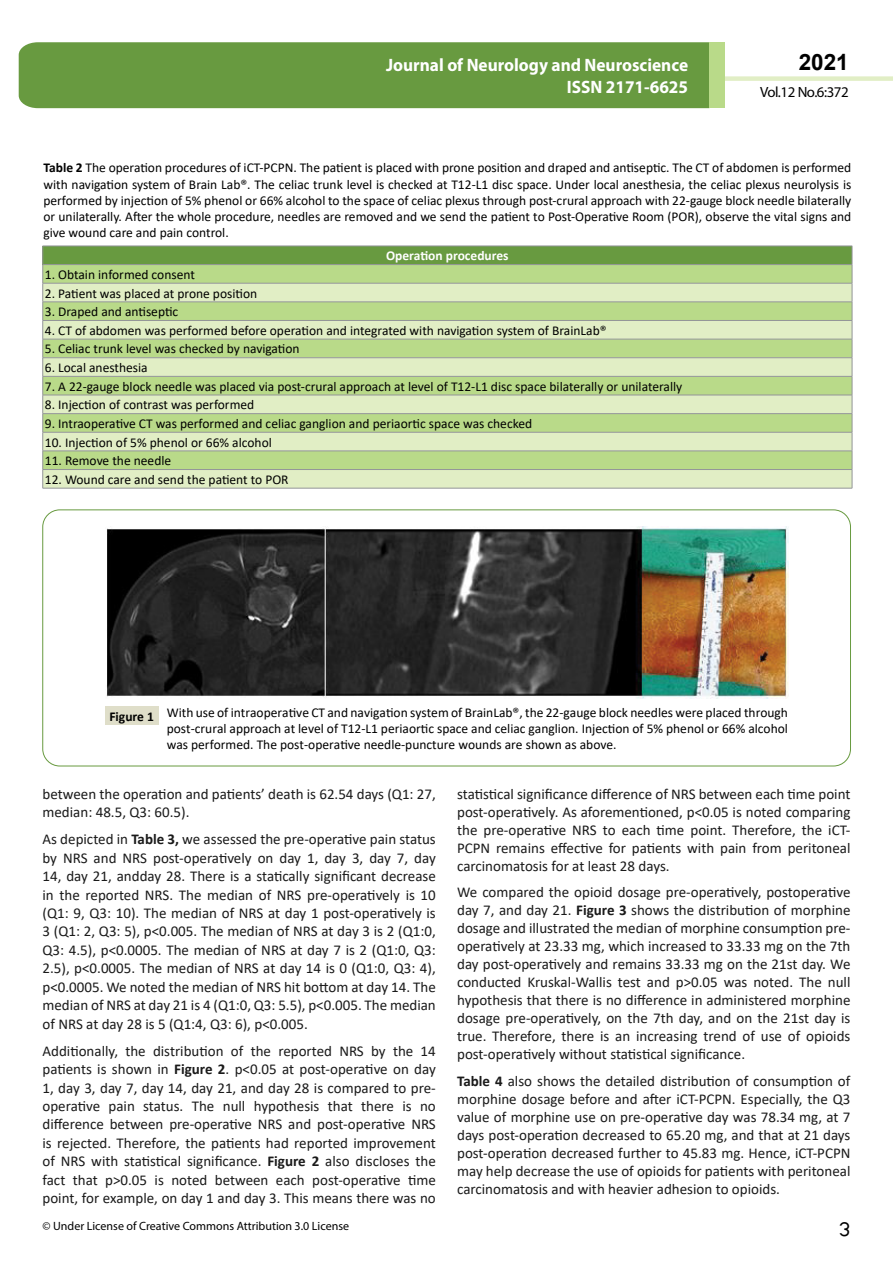
<style>
.page{position:relative;width:893px;height:1263px;background:#fff}
.page>*{position:absolute;margin:0;border:0;box-sizing:border-box;transform-origin:0 0}
.t1{font:25.5px "Tunga";color:#000}
.t2{font:700 22.5px "Arial";color:#000}
.t3{font:700 18px/21.6px "Myriad Pro";color:#fff;text-align:right;scale:.96 1}
.t4{font:15px/18.5px "Calibri";color:#1a1a1a;text-align:justify}
.t5{font:14.85px "Myriad Pro";letter-spacing:-.03em;color:#000}
.t6{font:13.5px/16.2px "Calibri";color:#000;text-align:justify}
.t7{font:700 13.5px "Calibri";color:#fff}
.t8{font:12px "Myriad Pro";color:#000}
.s1{font-weight:700}
</style>
<div class="page">
<div style="left:725px;top:76px;width:168px;height:5px;background:#e1eec5"></div>
<div style="left:19px;top:42px;width:690px;height:66px;background:#689a40"></div>
<div style="left:709px;top:42px;width:16px;height:66px;background:#b9da89"></div>
<div style="left:43px;top:246px;width:809px;height:19px;background:#689a40"></div>
<div style="left:43px;top:265px;width:809px;height:18px;background:#b9da89"></div>
<svg style="left:43px;top:284px;width:809px;height:204px;background:#cde3a9"></svg>
<hr style="left:43px;top:283px;width:809px;height:1px;background:#939598">
<hr style="left:43px;top:302px;width:809px;height:1px;background:#939598">
<hr style="left:43px;top:320px;width:809px;height:1px;background:#939598">
<hr style="left:43px;top:339px;width:809px;height:1px;background:#939598">
<hr style="left:43px;top:357px;width:809px;height:1px;background:#939598">
<hr style="left:43px;top:376px;width:809px;height:1px;background:#939598">
<hr style="left:43px;top:395px;width:809px;height:1px;background:#939598">
<hr style="left:43px;top:413px;width:809px;height:1px;background:#939598">
<hr style="left:43px;top:432px;width:809px;height:1px;background:#939598">
<hr style="left:43px;top:451px;width:809px;height:1px;background:#939598">
<hr style="left:43px;top:469px;width:809px;height:1px;background:#939598">
<hr style="left:43px;top:488px;width:809px;height:1px;background:#939598">
<hr style="left:43px;top:246px;width:809px;height:1px;background:#939598">
<svg style="left:42px;top:246px;width:1px;height:242px"></svg>
<svg style="left:852px;top:246px;width:1px;height:242px"></svg>
<hr style="left:43px;top:264px;width:809px;height:1px;background:#939598">
<div style="left:105px;top:706px;width:53px;height:19px;background:#dfdec9"></div>
<img style="left:106px;top:527px;width:682px;height:171px">
<p class="t3" style="left:386px;top:54px;width:316px">Journal of Neurology and Neuroscience<br>ISSN 2171-6625</p>
<p class="t3" style="left:517px;top:53px;width:198px">ARCHIVOS DE MEDICINA<br>ISSN 1698-9465</p>
<h2 class="t2" style="left:799px;top:46px;width:52px">2021</h2>
<p class="t5" style="left:760px;top:83px;width:90px">Vol.12 No.6:372</p>
<p class="t6" style="left:43px;top:159px;width:809px"><span class="s1">Table 2</span> The operation procedures of iCT-PCPN. The patient is placed with prone position and draped and antiseptic. The CT of abdomen is performed with navigation system of Brain Lab®. The celiac trunk level is checked at T12-L1 disc space. Under local anesthesia, the celiac plexus neurolysis is performed by injection of 5% phenol or 66% alcohol to the space of celiac plexus through post-crural approach with 22-gauge block needle bilaterally or unilaterally. After the whole procedure, needles are removed and we send the patient to Post-Operative Room (POR), observe the vital signs and give wound care and pain control.</p>
<p class="t7" style="left:386px;top:246px;width:124px">Operation procedures</p>
<p class="t6" style="left:45px;top:266px;width:152px">1. Obtain informed consent</p>
<p class="t6" style="left:45px;top:285px;width:214px">2. Patient was placed at prone position</p>
<p class="t6" style="left:45px;top:303px;width:135px">3. Draped and antiseptic</p>
<p class="t6" style="left:45px;top:322px;width:563px">4. CT of abdomen was performed before operation and integrated with navigation system of BrainLab®</p>
<p class="t6" style="left:45px;top:341px;width:256px">5. Celiac trunk level was checked by navigation</p>
<p class="t6" style="left:45px;top:359px;width:104px">6. Local anesthesia</p>
<p class="t6" style="left:45px;top:378px;width:639px">7. A 22-gauge block needle was placed via post-crural approach at level of T12-L1 disc space bilaterally or unilaterally</p>
<p class="t6" style="left:45px;top:396px;width:211px">8. Injection of contrast was performed</p>
<p class="t6" style="left:45px;top:415px;width:489px">9. Intraoperative CT was performed and celiac ganglion and periaortic space was checked</p>
<p class="t6" style="left:45px;top:434px;width:229px">10. Injection of 5% phenol or 66% alcohol</p>
<p class="t6" style="left:45px;top:452px;width:128px">11. Remove the needle</p>
<p class="t6" style="left:45px;top:471px;width:245px">12. Wound care and send the patient to POR</p>
<p class="t6" style="left:167px;top:704px;width:623px;text-indent:-57px"><span class="s1">Figure 1</span> With use of intraoperative CT and navigation system of BrainLab®, the 22-gauge block needles were placed through post-crural approach at level of T12-L1 periaortic space and celiac ganglion. Injection of 5% phenol or 66% alcohol was performed. The post-operative needle-puncture wounds are shown as above.</p>
<p class="t4" style="left:43px;top:784px;width:395px">between the operation and patients’ death is 62.54 days (Q1: 27, median: 48.5, Q3: 60.5).</p>
<p class="t4" style="left:43px;top:829px;width:395px">As depicted in <span class="s1">Table 3,</span> we assessed the pre-operative pain status by NRS and NRS post-operatively on day 1, day 3, day 7, day 14, day 21, andday 28. There is a statically significant decrease in the reported NRS. The median of NRS pre-operatively is 10 (Q1: 9, Q3: 10). The median of NRS at day 1 post-operatively is 3 (Q1: 2, Q3: 5), p&lt;0.005. The median of NRS at day 3 is 2 (Q1:0, Q3: 4.5), p&lt;0.0005. The median of NRS at day 7 is 2 (Q1:0, Q3:<br>2.5), p&lt;0.0005. The median of NRS at day 14 is 0 (Q1:0, Q3: 4), p&lt;0.0005. We noted the median of NRS hit bottom at day 14. The median of NRS at day 21 is 4 (Q1:0, Q3: 5.5), p&lt;0.005. The median of NRS at day 28 is 5 (Q1:4, Q3: 6), p&lt;0.005.</p>
<p class="t4" style="left:43px;top:1041px;width:395px">Additionally, the distribution of the reported NRS by the 14 patients is shown in <span class="s1">Figure 2</span>. p&lt;0.05 at post-operative on day 1, day 3, day 7, day 14, day 21, and day 28 is compared to pre&shy;operative pain status. The null hypothesis that there is no difference between pre-operative NRS and post-operative NRS is rejected. Therefore, the patients had reported improvement of NRS with statistical significance. <span class="s1">Figure 2</span> also discloses the fact that p&gt;0.05 is noted between each post-operative time point, for example, on day 1 and day 3. This means there was no</p>
<p class="t8" style="left:42px;top:1218px;width:308px">© Under License of Creative Commons Attribution 3.0 License</p>
<p class="t4" style="left:457px;top:784px;width:395px;line-height:18px">statistical significance difference of NRS between each time point post-operatively. As aforementioned, p&lt;0.05 is noted comparing the pre-operative NRS to each time point. Therefore, the iCT-PCPN remains effective for patients with pain from peritoneal carcinomatosis for at least 28 days.</p>
<p class="t4" style="left:457px;top:883px;width:395px;line-height:18px">We compared the opioid dosage pre-operatively, postoperative day 7, and day 21. <span class="s1">Figure 3</span> shows the distribution of morphine dosage and illustrated the median of morphine consumption pre&shy;operatively at 23.33 mg, which increased to 33.33 mg on the 7th day post-operatively and remains 33.33 mg on the 21st day. We conducted Kruskal-Wallis test and p&gt;0.05 was noted. The null hypothesis that there is no difference in administered morphine dosage pre-operatively, on the 7th day, and on the 21st day is true. Therefore, there is an increasing trend of use of opioids post-operatively without statistical significance.</p>
<p class="t4" style="left:457px;top:1071px;width:395px"><span class="s1">Table 4</span> also shows the detailed distribution of consumption of morphine dosage before and after iCT-PCPN. Especially, the Q3 value of morphine use on pre-operative day was 78.34 mg, at 7 days post-operation decreased to 65.20 mg, and that at 21 days post-operation decreased further to 45.83 mg. Hence, iCT-PCPN may help decrease the use of opioids for patients with peritoneal carcinomatosis and with heavier adhesion to opioids.</p>
<h1 class="t1" style="left:839px;top:1212px;width:13px">3</h1>
</div>
